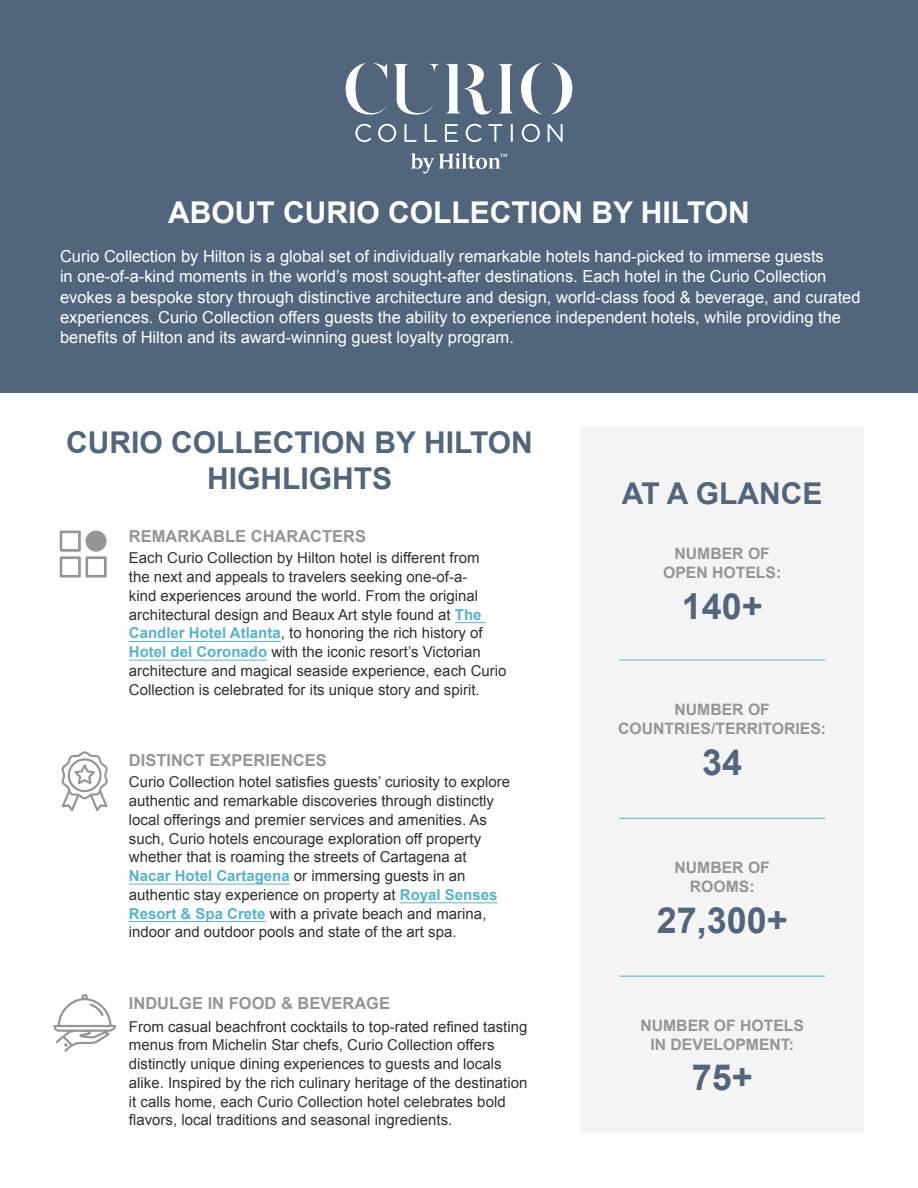
<style>
.page{position:relative;width:918px;height:1188px;background:#fff}
.page>*{position:absolute;margin:0;border:0;box-sizing:border-box;transform-origin:0 0}
.body{font:700 36px "Arial";color:#51657d}
.body-2{font:700 30px/36px "Arial";color:#51657d;text-align:center}
.body-3{font:700 30px "Arial";color:#fff}
.body-4{font:16.5px/20.2px "Arial";color:#fff}
.body-5{font:700 16.5px "Arial";color:#939598}
.body-6{font:700 15.75px/18.9px "Arial";color:#939598;text-align:center}
.body-7{font:15px/18.8px "Arial";color:#312f30}
.s1{font-weight:700;color:#56b2cb}
</style>
<div class="page">
<div style="left:580px;top:426px;width:284px;height:707px;background:#f4f4f5"></div>
<div style="left:0;top:0;width:918px;height:392px;background:#51657d"></div>
<hr style="left:129px;top:884px;width:161px;height:1px;background:#56b2cb">
<hr style="left:400px;top:902px;width:97px;height:1px;background:#56b2cb">
<hr style="left:129px;top:921px;width:137px;height:1px;background:#56b2cb">
<hr style="left:455px;top:622px;width:31px;height:1px;background:#56b2cb">
<hr style="left:129px;top:641px;width:152px;height:1px;background:#56b2cb">
<hr style="left:129px;top:660px;width:138px;height:1px;background:#56b2cb">
<hr style="left:619px;top:660px;width:206px;height:1px;background:#56b2cb">
<hr style="left:619px;top:818px;width:206px;height:1px;background:#56b2cb">
<hr style="left:619px;top:976px;width:206px;height:1px;background:#56b2cb">
<svg style="left:61px;top:751px;width:47px;height:60px"></svg>
<svg style="left:53px;top:994px;width:63px;height:58px"></svg>
<svg style="left:59px;top:530px;width:48px;height:48px"></svg>
<div style="left:85px;top:530px;width:22px;height:22px;background:#939598;border-radius:50%"></div>
<div style="left:85px;top:530px;width:23px;height:23px;border:1px solid #fff;border-radius:50%"></div>
<svg style="left:411px;top:153px;width:96px;height:20px"></svg>
<svg style="left:355px;top:124px;width:208px;height:18px"></svg>
<svg style="left:346px;top:63px;width:226px;height:52px"></svg>
<p class="body-3" style="left:168px;top:193px;width:583px">ABOUT CURIO COLLECTION BY HILTON</p>
<p class="body-4" style="left:60px;top:246px;width:802px">Curio Collection by Hilton is a global set of individually remarkable hotels hand-picked to immerse guests<br>in one-of-a-kind moments in the world’s most sought-after destinations. Each hotel in the Curio Collection evokes a bespoke story through distinctive architecture and design, world-class food &amp; beverage, and curated experiences. Curio Collection offers guests the ability to experience independent hotels, while providing the benefits of Hilton and its award-winning guest loyalty program.</p>
<p class="body-2" style="left:66px;top:426px;width:468px">CURIO COLLECTION BY HILTON<br>HIGHLIGHTS</p>
<p class="body-5" style="left:129px;top:525px;width:239px">REMARKABLE CHARACTERS</p>
<p class="body-7" style="left:129px;top:549px;width:379px">Each Curio Collection by Hilton hotel is different from<br>the next and appeals to travelers seeking one-of-a-<br>kind experiences around the world. From the original architectural design and Beaux Art style found at <span class="s1">The Candler Hotel Atlanta</span>, to honoring the rich history of <span class="s1">Hotel del Coronado</span> with the iconic resort’s Victorian architecture and magical seaside experience, each Curio Collection is celebrated for its unique story and spirit.</p>
<p class="body-5" style="left:129px;top:749px;width:200px">DISTINCT EXPERIENCES</p>
<p class="body-7" style="left:129px;top:773px;width:383px">Curio Collection hotel satisfies guests’ curiosity to explore authentic and remarkable discoveries through distinctly local offerings and premier services and amenities. As such, Curio hotels encourage exploration off property whether that is roaming the streets of Cartagena at <span class="s1">Nacar Hotel Cartagena</span> or immersing guests in an authentic stay experience on property at <span class="s1">Royal Senses Resort &amp; Spa Crete</span> with a private beach and marina, indoor and outdoor pools and state of the art spa.</p>
<p class="body-5" style="left:129px;top:992px;width:263px">INDULGE IN FOOD &amp; BEVERAGE</p>
<p class="body-7" style="left:129px;top:1017px;width:400px">From casual beachfront cocktails to top-rated refined tasting menus from Michelin Star chefs, Curio Collection offers distinctly unique dining experiences to guests and locals alike. Inspired by the rich culinary heritage of the destination it calls home, each Curio Collection hotel celebrates bold flavors, local traditions and seasonal ingredients.</p>
<p class="body-2" style="left:622px;top:477px;width:202px">AT A GLANCE</p>
<p class="body-6" style="left:663px;top:545px;width:120px">NUMBER OF<br>OPEN HOTELS:</p>
<p class="body" style="left:682px;top:583px;width:83px">140+</p>
<p class="body-6" style="left:618px;top:701px;width:209px">NUMBER OF<br>COUNTRIES/TERRITORIES:</p>
<p class="body" style="left:702px;top:738px;width:42px">34</p>
<p class="body-6" style="left:675px;top:859px;width:97px">NUMBER OF<br>ROOMS:</p>
<p class="body" style="left:657px;top:896px;width:133px">27,300+</p>
<p class="body-6" style="left:640px;top:1017px;width:165px">NUMBER OF HOTELS<br>IN DEVELOPMENT:</p>
<p class="body" style="left:692px;top:1054px;width:63px">75+</p>
</div>
